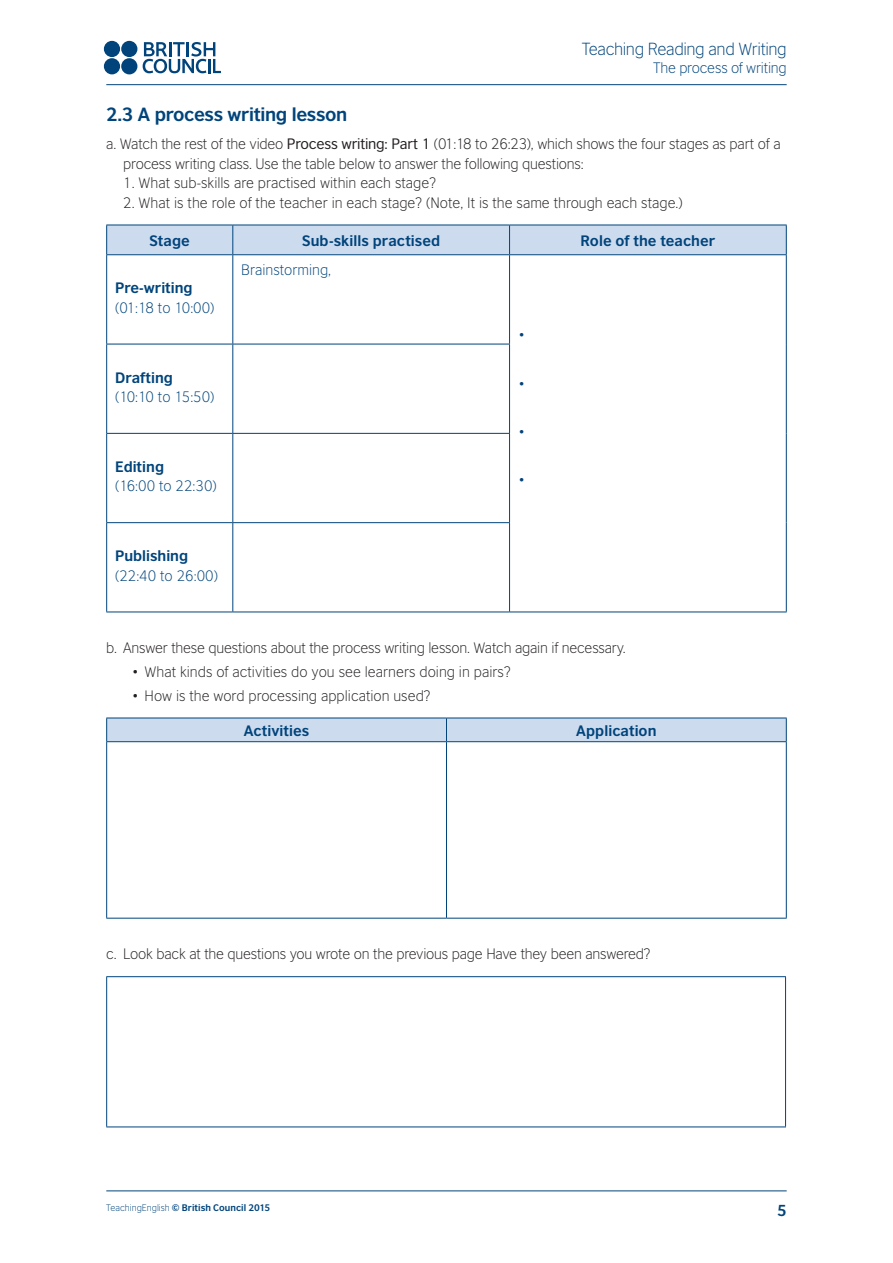
<style>
.page{position:relative;width:893px;height:1263px;background:#fff}
.page>*{position:absolute;margin:0;border:0;box-sizing:border-box;transform-origin:0 0}
._3_00_HEAD_C_12_13{font:700 18px "British Council Sans";letter-spacing:-.02em;color:#00447b}
.t1{font:300 16.5px "British Council Sans";letter-spacing:-.02em;color:#00447b}
.t2{font:700 15px "British Council Sans";color:#00447b}
._4_03_BODY_INDENT_9{font:300 14.25px/19.5px "British Council Sans";letter-spacing:-.015em;color:#231f20}
._6_01_BLUE_BODY_LIGH{font:300 14.25px/19.5px "British Council Sans";color:#00447b}
._6_00_BLUE_BOLD_9_5{font:700 14.25px "British Council Sans";letter-spacing:.005em;color:#00447b}
.t3{font:14.25px "British Council Sans";color:#00447b}
.t4{font:700 9px "British Council Sans";letter-spacing:.005em;color:#00447b}
.s1{font-weight:400}
.s2{font-weight:700}
.s3{font-weight:300}
</style>
<div class="page">
<svg style="left:107px;top:255px;width:679px;height:357px"></svg>
<hr style="left:509px;top:255px;width:1px;height:89px;background:#00447b">
<hr style="left:786px;top:255px;width:1px;height:89px;background:#00447b">
<hr style="left:509px;top:344px;width:1px;height:89px;background:#00447b">
<hr style="left:786px;top:344px;width:1px;height:89px;background:#00447b">
<hr style="left:509px;top:434px;width:1px;height:88px;background:#00447b">
<hr style="left:786px;top:433px;width:1px;height:90px;background:#00447b">
<hr style="left:509px;top:523px;width:1px;height:89px;background:#00447b">
<hr style="left:786px;top:523px;width:1px;height:89px;background:#00447b">
<hr style="left:510px;top:612px;width:277px;height:1px;background:#00447b">
<div style="left:106px;top:225px;width:681px;height:29px;background:#cddbef"></div>
<hr style="left:106px;top:254px;width:127px;height:1px;background:#00447b">
<hr style="left:106px;top:255px;width:1px;height:89px;background:#00447b">
<hr style="left:233px;top:254px;width:277px;height:1px;background:#00447b">
<hr style="left:232px;top:255px;width:1px;height:89px;background:#00447b">
<hr style="left:510px;top:254px;width:277px;height:1px;background:#00447b">
<hr style="left:106px;top:344px;width:127px;height:1px;background:#00447b">
<hr style="left:106px;top:344px;width:1px;height:89px;background:#00447b">
<hr style="left:233px;top:344px;width:277px;height:1px;background:#00447b">
<hr style="left:232px;top:344px;width:1px;height:89px;background:#00447b">
<hr style="left:106px;top:433px;width:127px;height:1px;background:#00447b">
<hr style="left:106px;top:434px;width:1px;height:88px;background:#00447b">
<hr style="left:233px;top:433px;width:277px;height:1px;background:#00447b">
<hr style="left:232px;top:434px;width:1px;height:88px;background:#00447b">
<hr style="left:106px;top:522px;width:127px;height:1px;background:#00447b">
<hr style="left:106px;top:523px;width:1px;height:89px;background:#00447b">
<hr style="left:233px;top:522px;width:277px;height:1px;background:#00447b">
<hr style="left:232px;top:523px;width:1px;height:89px;background:#00447b">
<hr style="left:106px;top:612px;width:127px;height:1px;background:#00447b">
<hr style="left:233px;top:612px;width:277px;height:1px;background:#00447b">
<svg style="left:107px;top:742px;width:679px;height:176px"></svg>
<div style="left:106px;top:718px;width:681px;height:23px;background:#cddbef"></div>
<hr style="left:106px;top:741px;width:340px;height:1px;background:#00447b">
<hr style="left:106px;top:742px;width:1px;height:176px;background:#00447b">
<hr style="left:446px;top:741px;width:341px;height:1px;background:#00447b">
<hr style="left:446px;top:742px;width:1px;height:176px;background:#00447b">
<hr style="left:786px;top:742px;width:1px;height:176px;background:#00447b">
<hr style="left:106px;top:918px;width:340px;height:1px;background:#00447b">
<hr style="left:446px;top:918px;width:341px;height:1px;background:#00447b">
<hr style="left:106px;top:976px;width:680px;height:1px;background:#00447b">
<hr style="left:106px;top:977px;width:1px;height:149px;background:#00447b">
<hr style="left:785px;top:977px;width:1px;height:149px;background:#00447b">
<hr style="left:106px;top:1126px;width:680px;height:1px;background:#00447b">
<hr style="left:106px;top:84px;width:681px;height:1px;background:#00447b">
<svg style="left:143px;top:42px;width:78px;height:31px"></svg>
<div style="left:104px;top:41px;width:16px;height:16px;background:#00447b;border-radius:50%"></div>
<div style="left:121px;top:41px;width:16px;height:16px;background:#00447b;border-radius:50%"></div>
<div style="left:104px;top:58px;width:16px;height:16px;background:#00447b;border-radius:50%"></div>
<div style="left:121px;top:58px;width:16px;height:16px;background:#00447b;border-radius:50%"></div>
<hr style="left:106px;top:1190px;width:681px;height:1px;background:#00447b">
<p class="t1" style="left:582px;top:40px;width:206px">Teaching Reading and Writing</p>
<p class="_6_01_BLUE_BODY_LIGH" style="left:653px;top:58px;width:135px">The process of writing</p>
<p class="_3_00_HEAD_C_12_13" style="left:106px;top:103px;width:242px">2.3 A process writing lesson</p>
<p class="_4_03_BODY_INDENT_9" style="left:123px;top:134px;width:659px;text-indent:-17px">a. Watch the rest of the video <span class="s1">Process writing: Part 1</span> (01:18 to 26:23), which shows the four stages as part of a process writing class. Use the table below to answer the following questions:</p>
<p class="_4_03_BODY_INDENT_9" style="left:123px;top:173px;width:314px">1. What sub-skills are practised within each stage?</p>
<p class="_4_03_BODY_INDENT_9" style="left:123px;top:193px;width:561px">2. What is the role of the teacher in each stage? (Note, It is the same through each stage.)</p>
<p class="_6_00_BLUE_BOLD_9_5" style="left:150px;top:232px;width:42px">Stage</p>
<p class="_6_00_BLUE_BOLD_9_5" style="left:302px;top:232px;width:139px">Sub-skills practised</p>
<p class="_6_00_BLUE_BOLD_9_5" style="left:581px;top:232px;width:136px">Role of the teacher</p>
<p class="_6_01_BLUE_BODY_LIGH" style="left:115px;top:278px;width:101px"><span class="s2">Pre-writing </span>(01:18 to 10:00)</p>
<p class="_6_01_BLUE_BODY_LIGH" style="left:241px;top:260px;width:91px">Brainstorming,</p>
<p class="_6_01_BLUE_BODY_LIGH" style="left:115px;top:368px;width:101px"><span class="s2">Drafting </span>(10:10 to 15:50)</p>
<p class="_6_01_BLUE_BODY_LIGH" style="left:115px;top:457px;width:103px"><span class="s2">Editing<br></span>(16:00 to 22:30)</p>
<p class="_6_01_BLUE_BODY_LIGH" style="left:115px;top:546px;width:104px"><span class="s2">Publishing </span>(22:40 to 26:00)</p>
<p class="t3" style="left:518px;top:327px;width:9px">•</p>
<p class="t3" style="left:518px;top:375px;width:9px">•</p>
<p class="t3" style="left:518px;top:423px;width:9px">•</p>
<p class="t3" style="left:518px;top:471px;width:9px">•</p>
<p class="_4_03_BODY_INDENT_9" style="left:106px;top:638px;width:521px">b. Answer these questions about the process writing lesson. Watch again if necessary.</p>
<p class="_4_03_BODY_INDENT_9" style="left:132px;top:662px;width:380px">• What kinds of activities do you see learners doing in pairs?</p>
<p class="_4_03_BODY_INDENT_9" style="left:132px;top:686px;width:300px">• How is the word processing application used?</p>
<p class="_6_00_BLUE_BOLD_9_5" style="left:244px;top:721px;width:67px">Activities</p>
<p class="_6_00_BLUE_BOLD_9_5" style="left:576px;top:721px;width:82px">Application</p>
<p class="_4_03_BODY_INDENT_9" style="left:106px;top:944px;width:546px">c. Look back at the questions you wrote on the previous page Have they been answered?</p>
<p class="t4" style="left:106px;top:1202px;width:165px"><span class="s3">TeachingEnglish</span> © British Council 2015</p>
<p class="t2" style="left:777px;top:1201px;width:11px">5</p>
</div>
